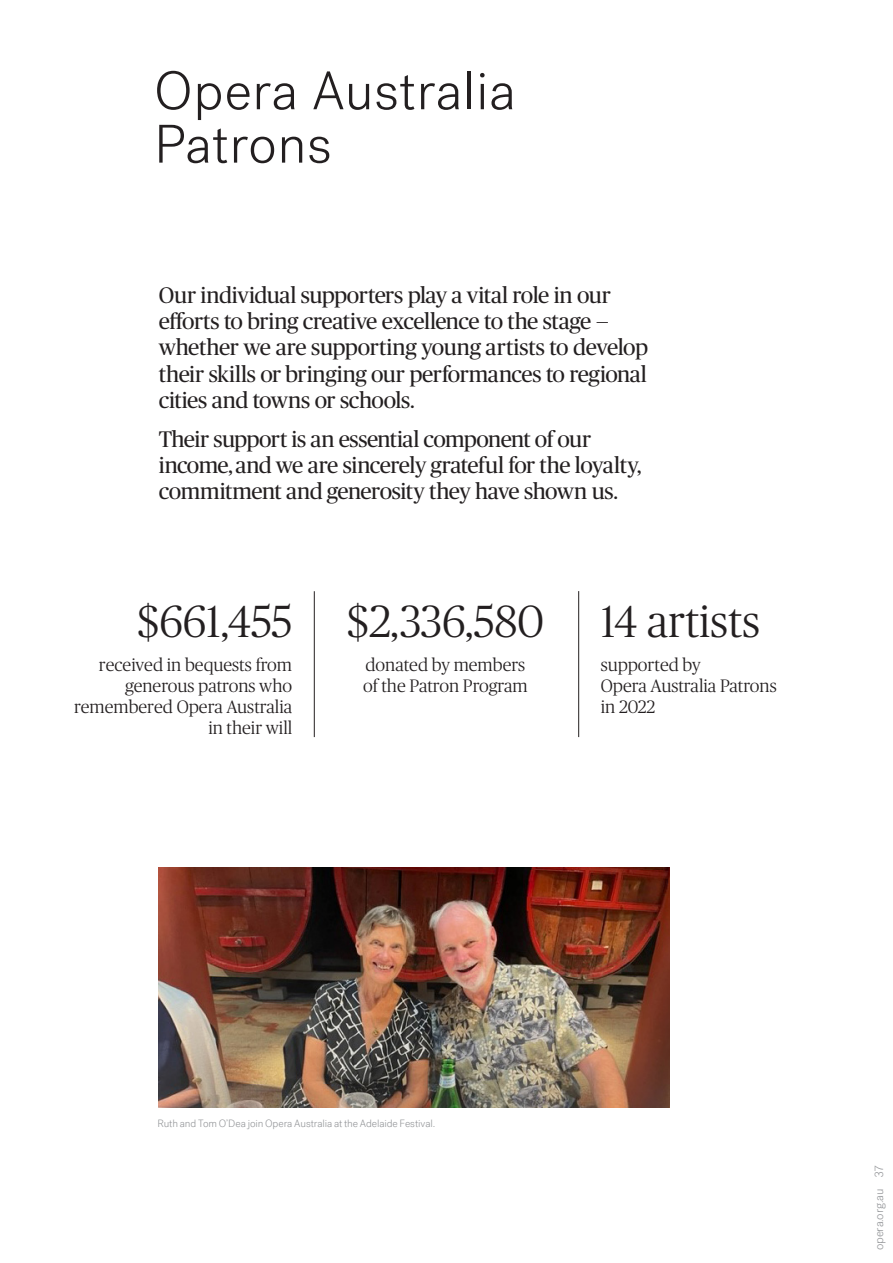
<style>
.page{position:relative;width:893px;height:1263px;background:#fff}
.page>*{position:absolute;margin:0;border:0;box-sizing:border-box;transform-origin:0 0}
.LEVEL_2_BIGGER{font:300 54px/53.4px "Post Grotesk";letter-spacing:.01em;color:#231f20}
.t1{font:300 45px "Publico Headline";color:#231f20}
._2022_quote{font:22.5px/26.2px "Publico Headline";letter-spacing:-.025em;color:#231f20}
.t2{font:300 18px/21px "Publico Headline";color:#231f20}
.t3{font:300 12px "Post Grotesk";letter-spacing:-.015em;color:#939598}
.Photo_Captions{font:300 10.5px "Post Grotesk";letter-spacing:-.01em;color:#939598}
.s1{font-size:10.5px}
</style>
<div class="page">
<hr style="left:314px;top:591px;width:1px;height:146px;background:#231f20">
<hr style="left:578px;top:591px;width:1px;height:146px;background:#231f20">
<img style="left:159px;top:867px;width:511px;height:241px">
<p class="LEVEL_2_BIGGER" style="left:154px;top:65px;width:363px">Opera Australia<br>Patrons</p>
<p class="_2022_quote" style="left:159px;top:281px;width:491px">Our individual supporters play a vital role in our efforts to bring creative excellence to the stage — whether we are supporting young artists to develop their skills or bringing our performances to regional cities and towns or schools.</p>
<p class="_2022_quote" style="left:159px;top:425px;width:484px">Their support is an essential component of our income, and we are sincerely grateful for the loyalty, commitment and generosity they have shown us.</p>
<p class="t1" style="left:137px;top:591px;width:156px">$661,455</p>
<p class="t2" style="left:74px;top:653px;width:220px;text-align:right">received in bequests from generous patrons who remembered Opera Australia in their will</p>
<p class="t1" style="left:347px;top:591px;width:198px">$2,336,580</p>
<p class="t2" style="left:363px;top:653px;width:166px">donated by members of the Patron Program</p>
<p class="t1" style="left:601px;top:591px;width:161px">14 artists</p>
<p class="t2" style="left:601px;top:653px;width:177px">supported by<br>Opera Australia Patrons in 2022</p>
<p class="Photo_Captions" style="left:157px;top:1118px;width:279px">Ruth and Tom O’Dea join Opera Australia at the Adelaide Festival.</p>
<p class="t3" style="left:872px;top:1250px;width:87px;rotate:-90deg">opera<span class="s1">.</span>org<span class="s1">.</span>au 37</p>
</div>
